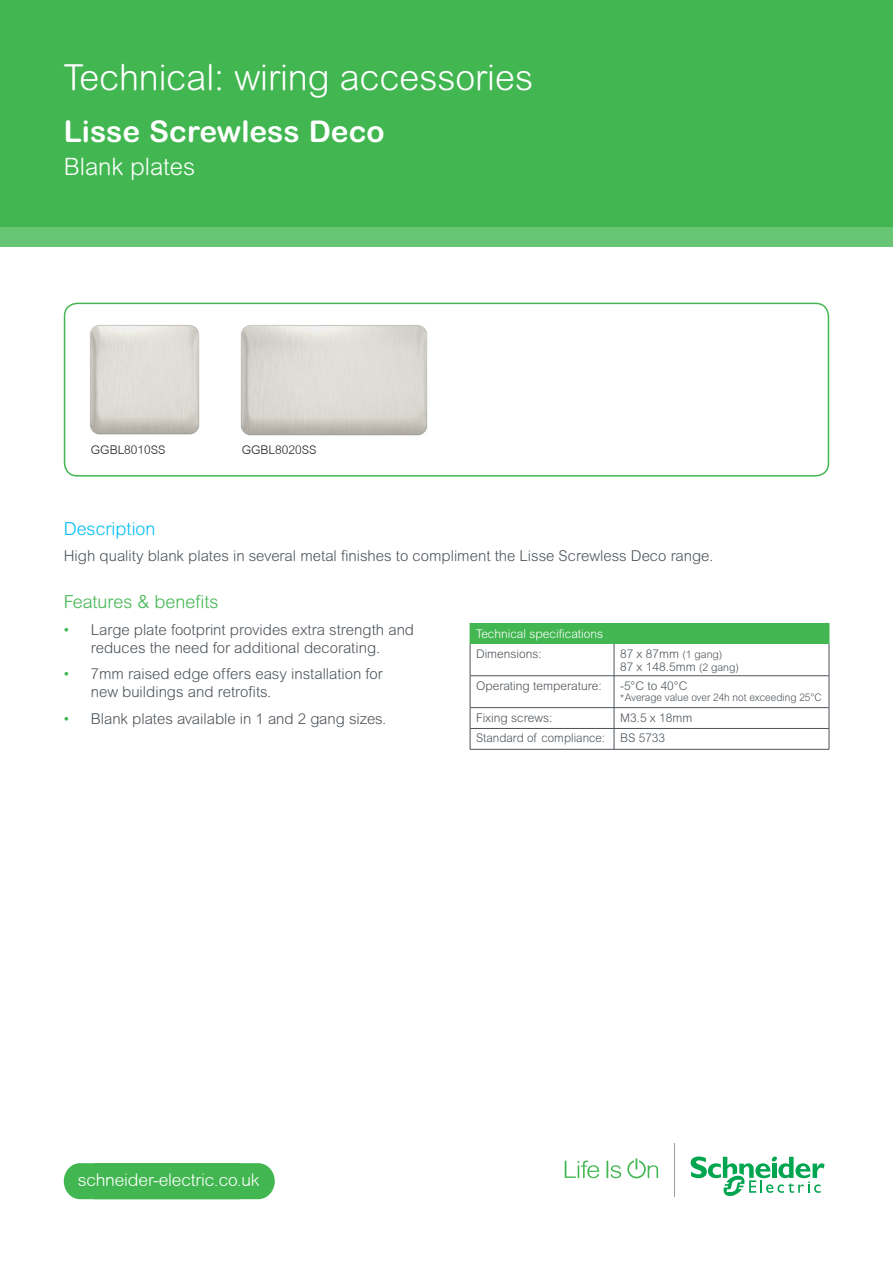
<style>
.page{position:relative;width:893px;height:1263px;background:#fff}
.page>*{position:absolute;margin:0;border:0;box-sizing:border-box;transform-origin:0 0}
.t1{font:300 36px "Arial Rounded MT Std";color:#fff}
.t2{font:700 30px "Arial Rounded MT Std";color:#fff}
.t3{font:300 24px "Arial Rounded MT Std";color:#fff}
.t4{font:300 18px "Arial Rounded MT Std";color:#42b751}
.t5{font:300 18px "Arial Rounded MT Std";color:#01bdf2}
.t6{font:300 17.55px "Arial Rounded MT";letter-spacing:-.01em;color:#fff}
.t7{font:300 15px/18px "Arial Rounded MT Std";color:#4d545a;text-align:center}
.t8{font:300 12px "Arial Rounded MT Std";color:#4d545a}
.t9{font:300 12px "Arial Rounded MT Std";color:#fff}
.t10{font:300 12px "Arial Rounded MT";color:#231f20}
.t11{font:300 10.5px "Arial Rounded MT Std";color:#4d545a}
.s1{color:#42b751}
.s2{font-size:10.5px}
</style>
<div class="page">
<div style="left:0;top:0;width:893px;height:226px;background:#42b751"></div>
<div style="left:64px;top:303px;width:765px;height:174px;border:2px solid #42b751;border-radius:13px"></div>
<div style="left:0;top:226px;width:893px;height:21px;background:#67c573"></div>
<svg style="left:565px;top:1160px;width:34px;height:18px"></svg>
<svg style="left:606px;top:1160px;width:15px;height:18px"></svg>
<svg style="left:627px;top:1158px;width:31px;height:20px"></svg>
<svg style="left:691px;top:1156px;width:134px;height:41px"></svg>
<hr style="left:674px;top:1143px;width:1px;height:54px;background:#959ea4">
<div style="left:64px;top:1163px;width:211px;height:36px;background:#42b751"></div>
<div style="left:470px;top:623px;width:359px;height:21px;background:#42b751"></div>
<hr style="left:470px;top:644px;width:1px;height:31px;background:#4d545a">
<hr style="left:614px;top:644px;width:1px;height:31px;background:#4d545a">
<hr style="left:829px;top:644px;width:1px;height:31px;background:#4d545a">
<hr style="left:470px;top:675px;width:144px;height:1px;background:#4d545a">
<hr style="left:470px;top:676px;width:1px;height:31px;background:#4d545a">
<hr style="left:614px;top:675px;width:215px;height:1px;background:#4d545a">
<hr style="left:614px;top:676px;width:1px;height:31px;background:#4d545a">
<hr style="left:829px;top:676px;width:1px;height:31px;background:#4d545a">
<hr style="left:470px;top:707px;width:144px;height:1px;background:#4d545a">
<hr style="left:614px;top:707px;width:215px;height:1px;background:#4d545a">
<hr style="left:470px;top:728px;width:144px;height:1px;background:#4d545a">
<svg style="left:470px;top:708px;width:1px;height:41px"></svg>
<hr style="left:614px;top:728px;width:215px;height:1px;background:#4d545a">
<svg style="left:614px;top:708px;width:1px;height:41px"></svg>
<svg style="left:829px;top:708px;width:1px;height:41px"></svg>
<hr style="left:470px;top:749px;width:144px;height:1px;background:#4d545a">
<hr style="left:614px;top:749px;width:215px;height:1px;background:#4d545a">
<svg style="left:829px;top:623px;width:1px;height:21px"></svg>
<img style="left:90px;top:325px;width:110px;height:110px">
<img style="left:240px;top:325px;width:188px;height:111px">
<p class="t1" style="left:64px;top:57px;width:471px">Technical: wiring accessories</p>
<p class="t2" style="left:64px;top:114px;width:322px">Lisse Screwless Deco</p>
<p class="t3" style="left:64px;top:153px;width:133px">Blank plates</p>
<p class="t10" style="left:91px;top:443px;width:76px">GGBL8010SS</p>
<p class="t10" style="left:242px;top:443px;width:76px">GGBL8020SS</p>
<p class="t5" style="left:64px;top:518px;width:93px">Description</p>
<p class="t7" style="left:64px;top:547px;width:651px">High quality blank plates in several metal finishes to compliment the Lisse Screwless Deco range.</p>
<p class="t4" style="left:64px;top:591px;width:156px">Features &amp; benefits</p>
<p class="t7" style="left:64px;top:620px;width:352px"><span class="s1">•</span> Large plate footprint provides extra strength and reduces the need for additional decorating.</p>
<p class="t7" style="left:91px;top:665px;width:293px;text-align:left;text-indent:-27px"><span class="s1">•</span> 7mm raised edge offers easy installation for new buildings and retrofits.</p>
<p class="t7" style="left:64px;top:709px;width:324px"><span class="s1">•</span> Blank plates available in 1 and 2 gang sizes.</p>
<p class="t9" style="left:476px;top:627px;width:129px">Technical specifications</p>
<p class="t8" style="left:476px;top:647px;width:67px">Dimensions:</p>
<p class="t8" style="left:620px;top:647px;width:104px">87 x 87mm <span class="s2">(1 gang)</span></p>
<p class="t8" style="left:620px;top:659px;width:120px">87 x 148.5mm <span class="s2">(2 gang)</span></p>
<p class="t8" style="left:476px;top:678px;width:127px">Operating temperature:</p>
<p class="t8" style="left:620px;top:678px;width:69px">-5°C to 40°C</p>
<p class="t11" style="left:620px;top:691px;width:203px">*Average value over 24h not exceeding 25°C</p>
<p class="t8" style="left:476px;top:711px;width:78px">Fixing screws:</p>
<p class="t8" style="left:620px;top:711px;width:74px">M3.5 x 18mm</p>
<p class="t8" style="left:476px;top:731px;width:131px">Standard of compliance:</p>
<p class="t8" style="left:620px;top:731px;width:47px">BS 5733</p>
<p class="t6" style="left:78px;top:1170px;width:183px">schneider-electric.co.uk</p>
</div>
